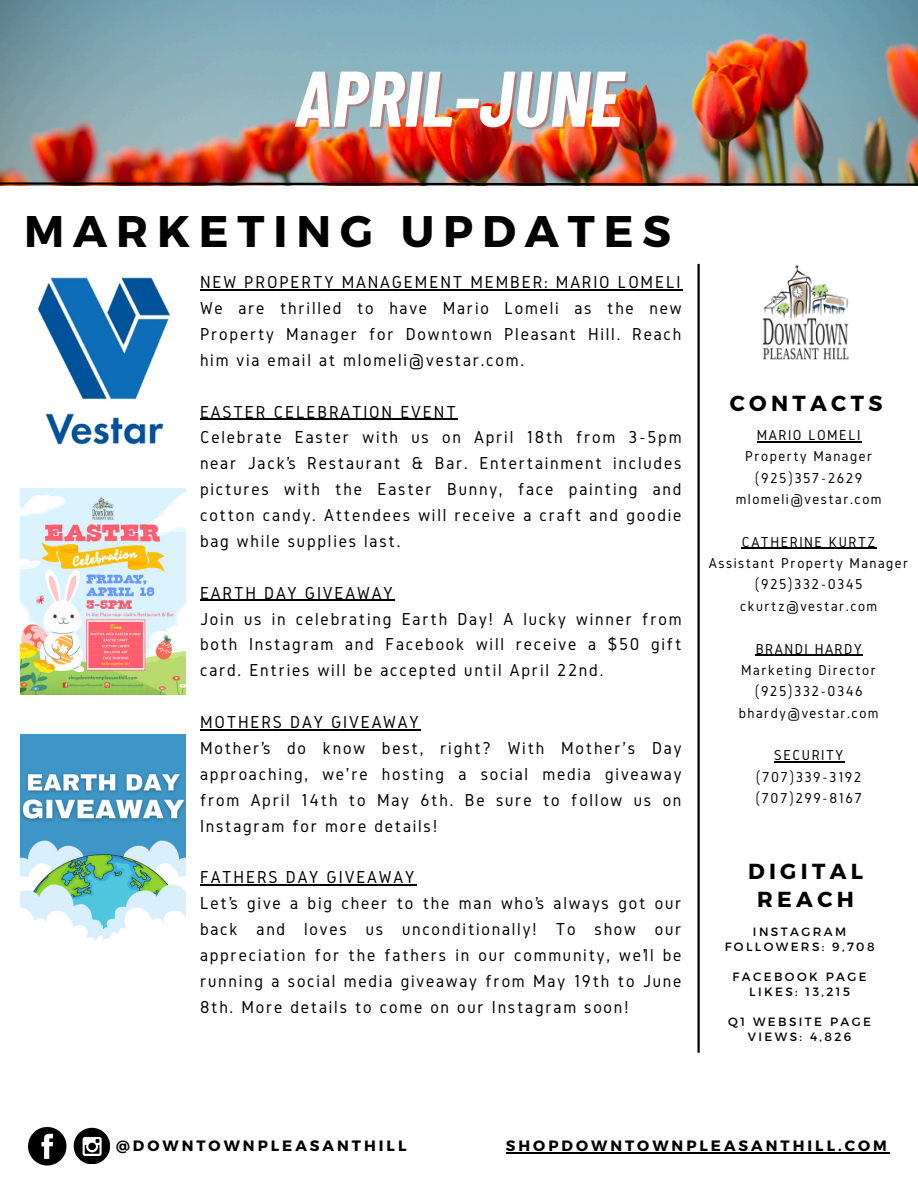
<style>
.page{position:relative;width:918px;height:1188px;background:#fff}
.page>*{position:absolute;margin:0;border:0;box-sizing:border-box;transform-origin:0 0}
.t1{font:italic 700 78.6px "Barlow Condensed";color:#fff}
.t2{font:700 44.25px "Montserrat";letter-spacing:.2em;color:#000}
.t3{font:700 21.75px/28.2px "Montserrat";letter-spacing:.2em;color:#000;text-align:center}
.t4{font:18px/25.8px "Gidole";letter-spacing:.1em;color:#000}
.t5{font:15px/21.3px "Gidole";letter-spacing:.1em;color:#000;text-align:center}
.t6{font:700 15px "Montserrat";letter-spacing:.2em;color:#000}
.t7{font:12px/15px "Montserrat";letter-spacing:.2em;color:#000;text-align:center}
</style>
<div class="page">
<hr style="left:697px;top:264px;width:3px;height:789px;background:#000">
<img style="left:0;top:0;width:918px;height:181px">
<img style="left:0;top:181px;width:918px;height:5px">
<img style="left:762px;top:264px;width:87px;height:96px">
<div style="left:74px;top:1128px;width:36px;height:36px;background:#000;border-radius:50%"></div>
<svg style="left:83px;top:1137px;width:19px;height:19px"></svg>
<img style="left:28px;top:1127px;width:39px;height:39px">
<hr style="left:200px;top:289px;width:482px;height:1px;background:#000">
<hr style="left:200px;top:419px;width:258px;height:1px;background:#000">
<hr style="left:200px;top:600px;width:194px;height:1px;background:#000">
<hr style="left:200px;top:729px;width:220px;height:1px;background:#000">
<hr style="left:200px;top:884px;width:216px;height:2px;background:#000">
<img style="left:20px;top:488px;width:166px;height:206px">
<img style="left:37px;top:277px;width:134px;height:168px">
<hr style="left:506px;top:1152px;width:384px;height:1px;background:#000">
<hr style="left:757px;top:441px;width:105px;height:1px;background:#000">
<hr style="left:742px;top:548px;width:135px;height:1px;background:#000">
<hr style="left:756px;top:655px;width:107px;height:1px;background:#000">
<hr style="left:774px;top:762px;width:71px;height:1px;background:#000">
<img style="left:20px;top:734px;width:166px;height:206px">
<h3 class="t1" style="left:295px;top:48px;width:329px">APRIL-JUNE</h3>
<p class="t2" style="left:24px;top:202px;width:648px">MARKETING UPDATES</p>
<p class="t4" style="left:200px;top:269px;width:483px;text-align:justify">NEW PROPERTY MANAGEMENT MEMBER: MARIO LOMELI We are thrilled to have Mario Lomeli as the new Property Manager for Downtown Pleasant Hill. Reach him via email at mlomeli@vestar.com.</p>
<h1 class="t4" style="left:200px;top:398px;width:483px">EASTER CELEBRATION EVENT<br>Celebrate Easter with us on April 18th from 3-5pm near Jack’s Restaurant &amp; Bar. Entertainment includes pictures with the Easter Bunny, face painting and cotton candy. Attendees will receive a craft and goodie bag while supplies last.</h1>
<p class="t4" style="left:200px;top:580px;width:483px">EARTH DAY GIVEAWAY<br>Join us in celebrating Earth Day! A lucky winner from both Instagram and Facebook will receive a $50 gift card. Entries will be accepted until April 22nd.</p>
<h2 class="t4" style="left:200px;top:709px;width:483px">MOTHERS DAY GIVEAWAY<br>Mother’s do know best, right? With Mother's Day approaching, we're hosting a social media giveaway from April 14th to May 6th. Be sure to follow us on Instagram for more details!</h2>
<p class="t4" style="left:200px;top:864px;width:483px">FATHERS DAY GIVEAWAY<br>Let’s give a big cheer to the man who’s always got our back and loves us unconditionally! To show our appreciation for the fathers in our community, we’ll be running a social media giveaway from May 19th to June 8th. More details to come on our Instagram soon!</p>
<h4 class="t3" style="left:730px;top:388px;width:154px">CONTACTS</h4>
<p class="t5" style="left:736px;top:424px;width:147px">MARIO LOMELI<br>Property Manager (925)357-2629 mlomeli@vestar.com</p>
<p class="t5" style="left:709px;top:531px;width:201px">CATHERINE KURTZ<br>Assistant Property Manager (925)332-0345 ckurtz@vestar.com</p>
<p class="t5" style="left:739px;top:638px;width:141px">BRANDI HARDY<br>Marketing Director (925)332-0346 bhardy@vestar.com</p>
<p class="t5" style="left:755px;top:745px;width:108px">SECURITY (707)339-3192 (707)299-8167</p>
<h4 class="t3" style="left:748px;top:856px;width:116px">DIGITAL<br>REACH</h4>
<h4 class="t7" style="left:753px;top:923px;width:95px">INSTAGRAM</h4>
<h4 class="t7" style="left:725px;top:938px;width:151px">FOLLOWERS: 9,708</h4>
<p class="t7" style="left:733px;top:968px;width:136px">FACEBOOK PAGE<br>LIKES: 13,215</p>
<p class="t7" style="left:728px;top:1013px;width:144px">Q1 WEBSITE PAGE<br>VIEWS: 4,826</p>
<h4 class="t6" style="left:116px;top:1136px;width:292px">@DOWNTOWNPLEASANTHILL</h4>
<p class="t6" style="left:506px;top:1136px;width:382px">SHOPDOWNTOWNPLEASANTHILL.COM</p>
</div>
